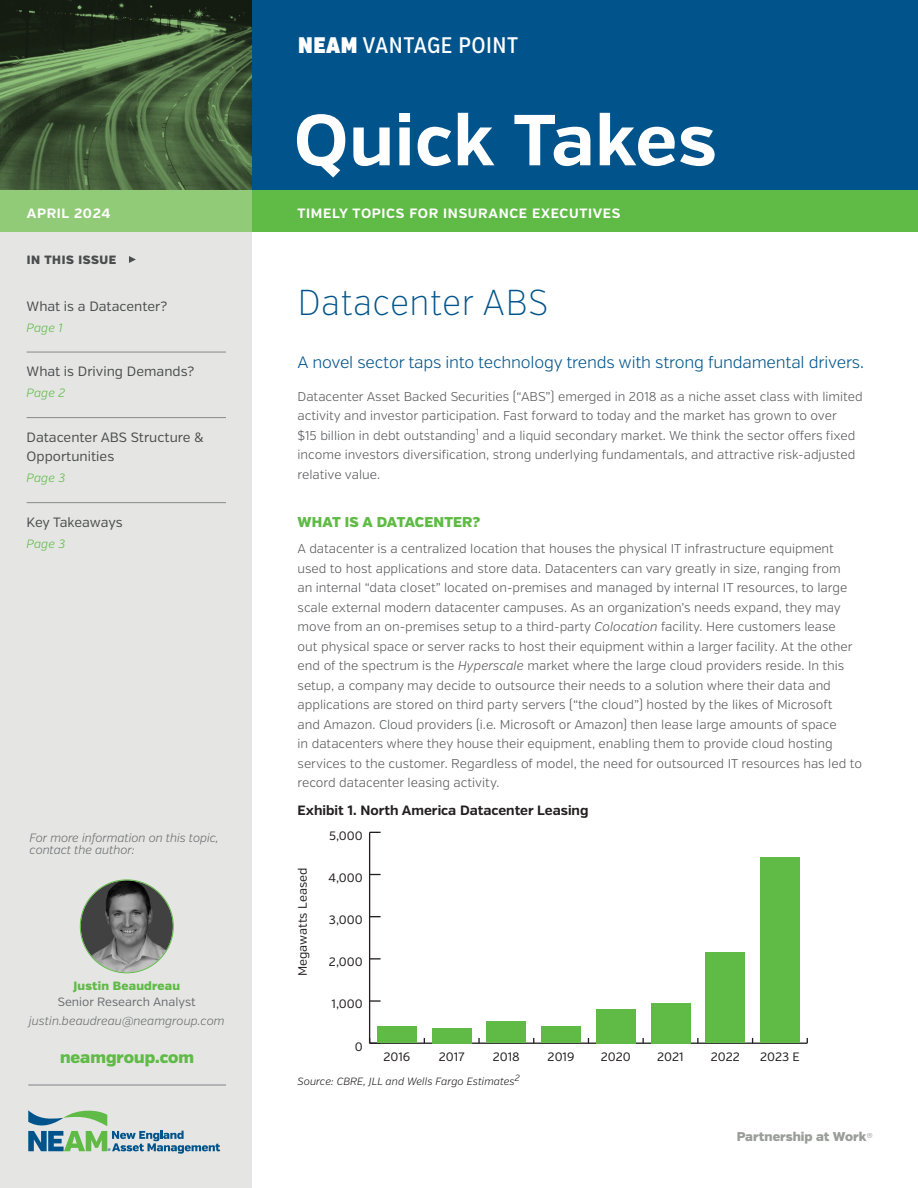
<style>
.page{position:relative;width:918px;height:1188px;background:#fff}
.page>*{position:absolute;margin:0;border:0;box-sizing:border-box;transform-origin:0 0}
.t1{font:700 72px "Verb";letter-spacing:.01em;color:#fff}
.t2{font:200 36px "Verb Cond";letter-spacing:.01em;color:#00548b}
.t3{font:500 22.5px "Verb Ex Cond";letter-spacing:.02em;color:#fff}
.intro_paragraph{font:300 16.5px "Verb";letter-spacing:-.015em;color:#00548b}
.t4{font:900 16.5px "Verb";color:#60bb46}
.sub-head{font:900 14.25px "Verb";letter-spacing:.01em;color:#60bb46}
.side_bar_-_topics{font:13.5px/19.5px "Verb";color:#4b4c4d}
.t5{font:700 13.5px "Verb";letter-spacing:.05em;color:#fff}
.chart_title{font:700 13.5px "Verb";color:#231f20}
.body_text{font:300 12.75px/19.5px "Verb";color:#57585a}
.t6{font:900 12.75px "Verb";color:#9a9e98}
.t7{font:12.15px "Verb";color:#231f20}
.side_bar_-_email_address{font:italic 300 12px/12px "Verb";letter-spacing:-.01em;color:#6c6d70}
.side_bar_-_title{font:12px "Verb";color:#6c6d70}
.side_bar_-_page{font:italic 300 12px "Verb";color:#60bb46}
.side_bar_-_author{font:900 12px "Verb";letter-spacing:.02em;color:#60bb46}
.t8{font:900 12px "Verb";letter-spacing:.05em;color:#4b4c4d}
.side_bar_-_topics-2{font:italic 300 12px "Verb";color:#60bb46}
.chart_source{font:italic 300 10.5px "Verb";color:#231f20}
.t9{font:700 3.75px "Arial";color:#00548b}
.s1{font-family:"Verb Ex Cond Ultra";font-weight:400}
.s2{font-style:italic}
.s3{font-weight:300}
</style>
<div class="page">
<svg style="left:0;top:0;width:252px;height:190px;background:#405736"></svg>
<div style="left:0;top:199px;width:252px;height:989px;background:#e5e6e4"></div>
<svg style="left:28px;top:1110px;width:192px;height:44px"></svg>
<hr style="left:28px;top:1085px;width:198px;height:1px;background:#808285">
<svg style="left:129px;top:256px;width:7px;height:7px"></svg>
<div style="left:252px;top:0;width:666px;height:191px;background:#00548b"></div>
<div style="left:3px;top:190px;width:915px;height:42px;background:#60bb46"></div>
<div style="left:0;top:190px;width:252px;height:42px;background:#92cb77"></div>
<hr style="left:27px;top:352px;width:199px;height:1px;background:#878b85">
<hr style="left:27px;top:417px;width:199px;height:1px;background:#878b85">
<hr style="left:27px;top:502px;width:199px;height:1px;background:#878b85">
<img style="left:81px;top:881px;width:92px;height:91px">
<hr style="left:370px;top:1043px;width:437px;height:1px;background:#231f20">
<hr style="left:369px;top:832px;width:1px;height:211px;background:#231f20">
<svg style="left:369px;top:1038px;width:12px;height:6px"></svg>
<svg style="left:370px;top:1000px;width:11px;height:2px"></svg>
<svg style="left:370px;top:958px;width:11px;height:2px"></svg>
<div style="left:377px;top:1026px;width:40px;height:17px;background:#60bb46"></div>
<div style="left:432px;top:1028px;width:39px;height:15px;background:#60bb46"></div>
<div style="left:487px;top:1022px;width:39px;height:21px;background:#60bb46"></div>
<div style="left:541px;top:1027px;width:40px;height:16px;background:#60bb46"></div>
<div style="left:596px;top:1009px;width:39px;height:34px;background:#60bb46"></div>
<div style="left:651px;top:1003px;width:39px;height:40px;background:#60bb46"></div>
<div style="left:706px;top:953px;width:39px;height:90px;background:#60bb46"></div>
<div style="left:760px;top:858px;width:40px;height:185px;background:#60bb46"></div>
<p class="t5" style="left:27px;top:205px;width:85px">APRIL 2024</p>
<p class="t8" style="left:27px;top:253px;width:91px">IN THIS ISSUE</p>
<p class="side_bar_-_topics" style="left:27px;top:297px;width:142px">What is a Datacenter?</p>
<p class="side_bar_-_topics-2" style="left:27px;top:320px;width:38px">Page 1</p>
<p class="side_bar_-_topics" style="left:27px;top:362px;width:169px">What is Driving Demands?</p>
<p class="side_bar_-_page" style="left:27px;top:386px;width:40px">Page 2</p>
<p class="side_bar_-_topics" style="left:27px;top:428px;width:179px">Datacenter ABS Structure &amp;<br>Opportunities</p>
<p class="side_bar_-_page" style="left:27px;top:471px;width:40px">Page 3</p>
<p class="side_bar_-_topics" style="left:27px;top:513px;width:98px">Key Takeaways</p>
<p class="side_bar_-_page" style="left:27px;top:537px;width:40px">Page 3</p>
<p class="side_bar_-_email_address" style="left:30px;top:832px;width:191px">For more information on this topic, contact the author:</p>
<p class="side_bar_-_author" style="left:73px;top:978px;width:108px">Justin Beaudreau</p>
<p class="side_bar_-_title" style="left:58px;top:995px;width:139px">Senior Research Analyst</p>
<p class="side_bar_-_email_address" style="left:29px;top:1015px;width:197px">justin.beaudreau@neamgroup.com</p>
<p class="t4" style="left:60px;top:1047px;width:136px">neamgroup.com</p>
<p class="t9" style="left:108px;top:1147px;width:4px">®</p>
<h3 class="t3" style="left:298px;top:32px;width:221px"><span class="s1">NEAM</span> VANTAGE POINT</h3>
<h1 class="t1" style="left:294px;top:96px;width:424px">Quick Takes</h1>
<p class="t5" style="left:298px;top:205px;width:324px">TIMELY TOPICS FOR INSURANCE EXECUTIVES</p>
<p class="t2" style="left:298px;top:282px;width:252px">Datacenter ABS</p>
<p class="intro_paragraph" style="left:298px;top:352px;width:568px">A novel sector taps into technology trends with strong fundamental drivers.</p>
<p class="body_text" style="left:298px;top:387px;width:567px">Datacenter Asset Backed Securities (“ABS”) emerged in 2018 as a niche asset class with limited activity and investor participation. Fast forward to today and the market has grown to over<br>$15 billion in debt outstanding<sup>1</sup> and a liquid secondary market. We think the sector offers fixed income investors diversification, strong underlying fundamentals, and attractive risk-adjusted relative value.</p>
<p class="sub-head" style="left:298px;top:513px;width:184px">WHAT IS A DATACENTER?</p>
<p class="body_text" style="left:298px;top:539px;width:566px">A datacenter is a centralized location that houses the physical IT infrastructure equipment used to host applications and store data. Datacenters can vary greatly in size, ranging from<br>an internal “data closet” located on-premises and managed by internal IT resources, to large scale external modern datacenter campuses. As an organization’s needs expand, they may move from an on-premises setup to a third-party <span class="s2">Colocation</span> facility. Here customers lease<br>out physical space or server racks to host their equipment within a larger facility. At the other end of the spectrum is the <span class="s2">Hyperscale</span> market where the large cloud providers reside. In this setup, a company may decide to outsource their needs to a solution where their data and applications are stored on third party servers (“the cloud”) hosted by the likes of Microsoft<br>and Amazon. Cloud providers (i.e. Microsoft or Amazon) then lease large amounts of space<br>in datacenters where they house their equipment, enabling them to provide cloud hosting services to the customer. Regardless of model, the need for outsourced IT resources has led to record datacenter leasing activity.</p>
<p class="chart_title" style="left:298px;top:802px;width:292px">Exhibit 1. North America Datacenter Leasing</p>
<p class="t7" style="left:295px;top:976px;width:110px;rotate:-90deg">Megawatts Leased</p>
<p class="t7" style="left:329px;top:828px;width:35px">5,000</p>
<p class="t7" style="left:328px;top:870px;width:36px">4,000</p>
<p class="t7" style="left:329px;top:913px;width:35px">3,000</p>
<p class="t7" style="left:329px;top:955px;width:35px">2,000</p>
<p class="t7" style="left:332px;top:997px;width:33px">1,000</p>
<p class="t7" style="left:355px;top:1039px;width:9px">0</p>
<p class="t7" style="left:384px;top:1050px;width:28px">2016</p>
<p class="t7" style="left:439px;top:1050px;width:27px">2017</p>
<p class="t7" style="left:493px;top:1050px;width:28px">2018</p>
<p class="t7" style="left:548px;top:1050px;width:28px">2019</p>
<p class="t7" style="left:601px;top:1050px;width:31px">2020</p>
<p class="t7" style="left:657px;top:1050px;width:28px">2021</p>
<p class="t7" style="left:711px;top:1050px;width:31px">2022</p>
<p class="t7" style="left:760px;top:1050px;width:41px">2023 E</p>
<p class="chart_source" style="left:298px;top:1075px;width:224px">Source: CBRE, JLL and Wells Fargo Estimates<sup>2</sup></p>
<p class="t6" style="left:737px;top:1129px;width:138px">Partnership at Work<span class="s3">®</span></p>
</div>
